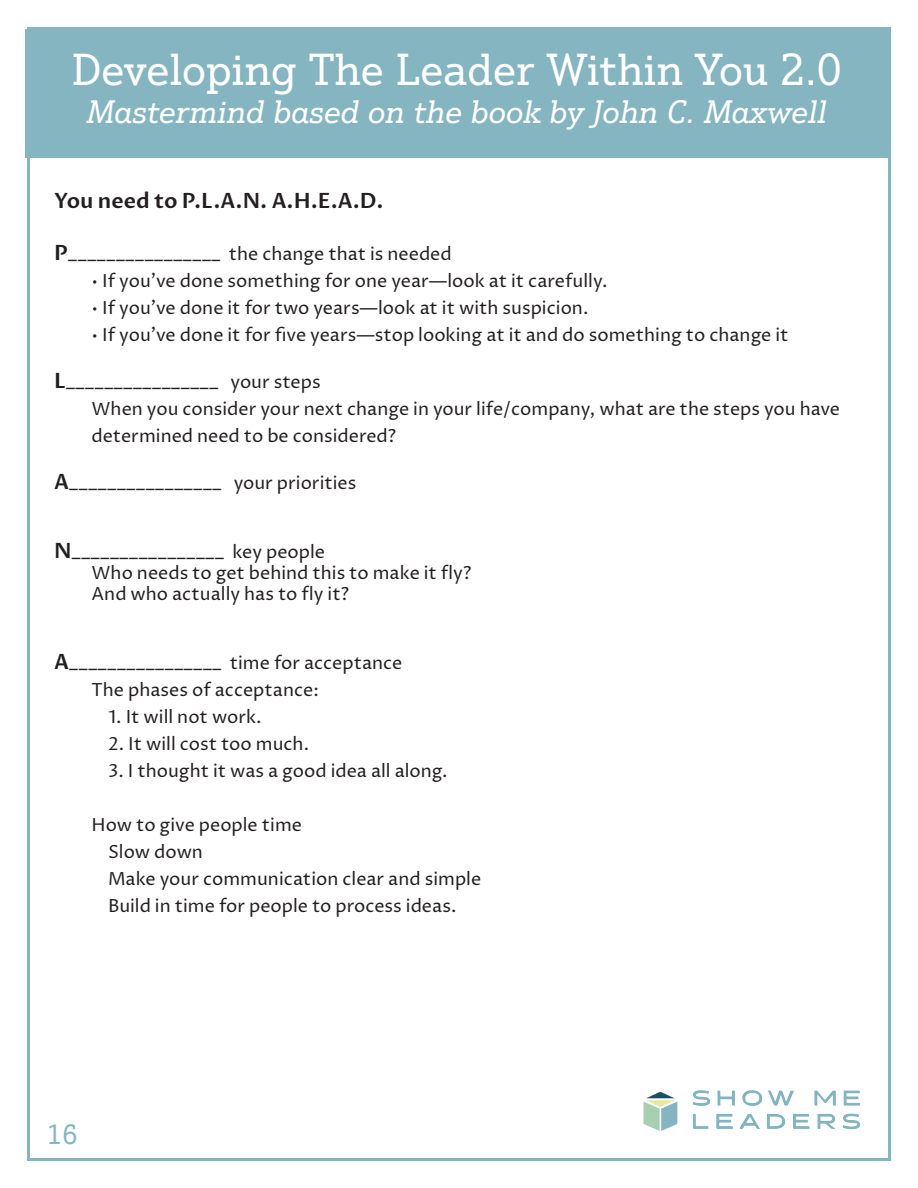
<style>
.page{position:relative;width:918px;height:1188px;background:#fff}
.page>*{position:absolute;margin:0;border:0;box-sizing:border-box;transform-origin:0 0}
.t1{font:43.5px "Justus Pro";color:#fff}
.t2{font:italic 31.5px "Justus Pro";color:#fff}
.t3{font:27px "Justus Pro";color:#85b5c0}
.t4{font:600 21px "Proza Libre";color:#231f20}
.t5{font:18px/27px "Proza Libre";color:#231f20}
.s1{font-weight:600;font-size:21px}
</style>
<div class="page">
<div style="left:25px;top:29px;width:864px;height:129px;background:#85b5c0"></div>
<img style="left:643px;top:1090px;width:218px;height:41px">
<h1 class="t1" style="left:72px;top:43px;width:771px">Developing The Leader Within You 2.0</h1>
<h2 class="t2" style="left:87px;top:92px;width:742px">Mastermind based on the book by John C. Maxwell</h2>
<p class="t4" style="left:54px;top:188px;width:331px">You need to P.L.A.N. A.H.E.A.D.</p>
<p class="t5" style="left:54px;top:241px;width:399px"><span class="s1">P</span>________________ the change that is needed</p>
<p class="t5" style="left:91px;top:268px;width:518px">• If you’ve done something for one year—look at it carefully.</p>
<p class="t5" style="left:91px;top:295px;width:498px">• If you’ve done it for two years—look at it with suspicion.</p>
<p class="t5" style="left:91px;top:322px;width:699px">• If you’ve done it for five years—stop looking at it and do something to change it</p>
<p class="t5" style="left:54px;top:368px;width:268px"><span class="s1">L</span>________________ your steps</p>
<p class="t5" style="left:91px;top:395px;width:750px">When you consider your next change in your life/company, what are the steps you have determined need to be considered?</p>
<p class="t5" style="left:54px;top:469px;width:304px"><span class="s1">A</span>________________ your priorities</p>
<p class="t5" style="left:54px;top:538px;width:273px"><span class="s1">N</span>________________ key people</p>
<p class="t5" style="left:91px;top:559px;width:381px">Who needs to get behind this to make it fly?</p>
<p class="t5" style="left:91px;top:580px;width:259px">And who actually has to fly it?</p>
<p class="t5" style="left:54px;top:649px;width:350px"><span class="s1">A</span>________________ time for acceptance</p>
<p class="t5" style="left:92px;top:676px;width:229px">The phases of acceptance:</p>
<p class="t5" style="left:108px;top:703px;width:155px">1. It will not work.</p>
<p class="t5" style="left:108px;top:730px;width:203px">2. It will cost too much.</p>
<p class="t5" style="left:108px;top:757px;width:341px">3. I thought it was a good idea all along.</p>
<p class="t5" style="left:91px;top:811px;width:212px">How to give people time</p>
<p class="t5" style="left:108px;top:838px;width:97px">Slow down</p>
<p class="t5" style="left:108px;top:865px;width:375px">Make your communication clear and simple</p>
<p class="t5" style="left:108px;top:892px;width:350px">Build in time for people to process ideas.</p>
<h3 class="t3" style="left:47px;top:1117px;width:32px">16</h3>
</div>
